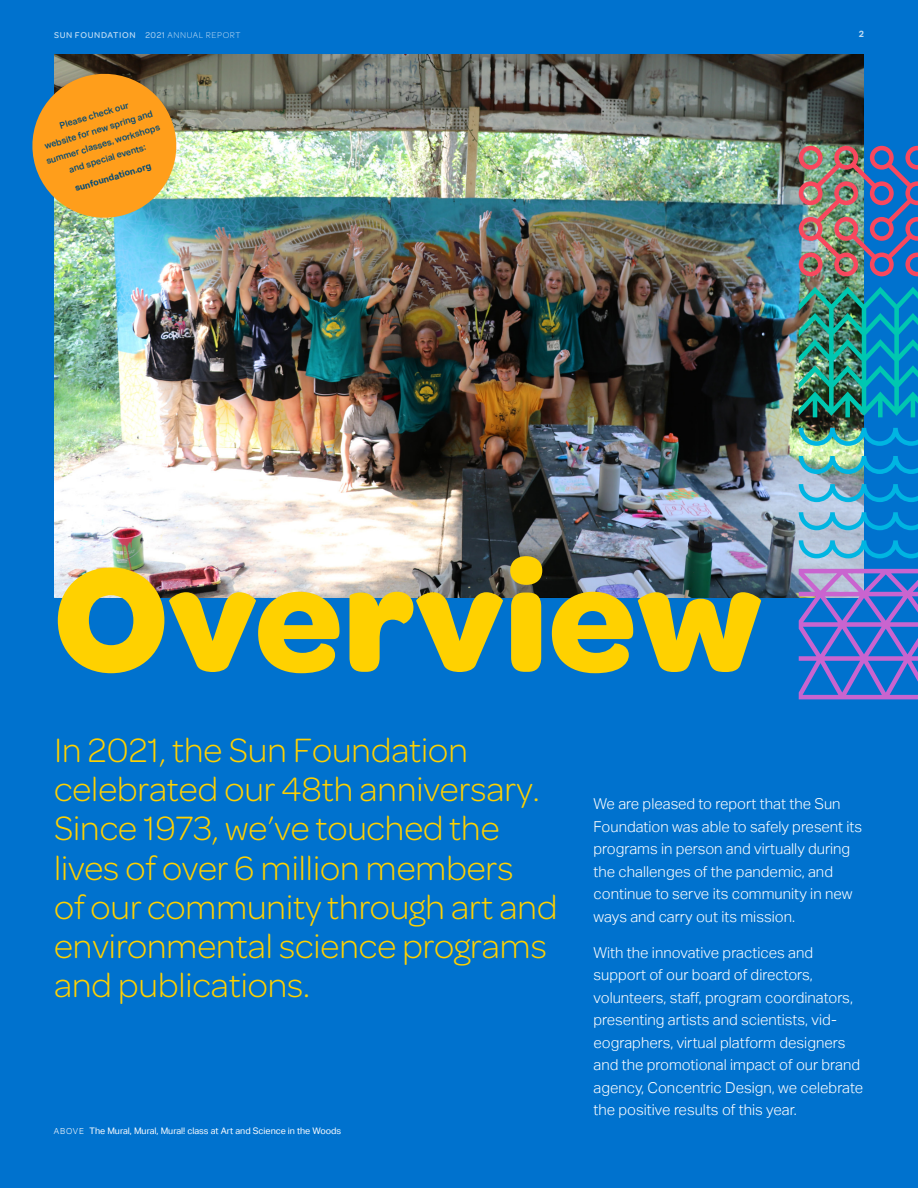
<style>
.page{position:relative;width:918px;height:1188px;background:#0072ce}
.page>*{position:absolute;margin:0;border:0;box-sizing:border-box;transform-origin:0 0}
.t1{font:700 156.75px "Omnes";color:#ffd100}
.Section__Intro{font:300 36px/39.3px "Omnes";color:#ffd100}
.Body__10pt_Light{font:300 15px/22.5px "Aktiv Grotesk";color:#fff}
.Body__8pt_Regular{font:500 9px/15px "Aktiv Grotesk";color:#004976;text-align:center}
.t2{font:9px "Aktiv Grotesk";color:#fff}
.t3{font:500 9px "Omnes";letter-spacing:.07em;color:#fff}
.Body__8pt_Regular-2{font:700 9px "Aktiv Grotesk";color:#004976}
.t4{font:700 9px "Aktiv Grotesk";color:#fff}
.s1{font-weight:400}
.s2{font-weight:300}
.s3{font-weight:300;font-size:8.25px}
</style>
<div class="page">
<img style="left:54px;top:54px;width:810px;height:544px">
<svg style="left:799px;top:569px;width:119px;height:130px"></svg>
<img style="left:799px;top:146px;width:119px;height:130px">
<img style="left:799px;top:428px;width:119px;height:18px">
<svg style="left:799px;top:456px;width:119px;height:18px"></svg>
<svg style="left:799px;top:484px;width:119px;height:18px"></svg>
<svg style="left:799px;top:512px;width:119px;height:18px"></svg>
<svg style="left:799px;top:540px;width:119px;height:18px"></svg>
<img style="left:799px;top:287px;width:119px;height:130px">
<svg style="left:32px;top:65px;width:153px;height:161px"></svg>
<p class="t3" style="left:54px;top:29px;width:188px">SUN FOUNDATION <span class="s1">2021</span> <span class="s2">ANNUAL REPORT</span></p>
<p class="t4" style="left:859px;top:28px;width:7px">2</p>
<p class="Body__8pt_Regular" style="left:36px;top:125px;width:120px;rotate:-17deg">Please check our<br>website for new spring and summer classes, workshops and special events:</p>
<p class="Body__8pt_Regular-2" style="left:74px;top:183px;width:80px;rotate:-17deg">sunfoundation.org</p>
<p class="t1" style="left:54px;top:508px;width:710px">Overview</p>
<p class="Section__Intro" style="left:54px;top:728px;width:505px">In 2021, the Sun Foundation celebrated our 48th anniversary.<br>Since 1973, we’ve touched the lives of over 6 million members<br>of our community through art and environmental science programs and publications.</p>
<p class="t2" style="left:54px;top:1126px;width:289px"><span class="s3">ABOVE</span> The Mural, Mural, Mural! class at Art and Science in the Woods</p>
<p class="Body__10pt_Light" style="left:594px;top:793px;width:270px">We are pleased to report that the Sun Foundation was able to safely present its programs in person and virtually during the challenges of the pandemic, and continue to serve its community in new ways and carry out its mission.</p>
<p class="Body__10pt_Light" style="left:594px;top:941px;width:271px">With the innovative practices and support of our board of directors, volunteers, staff, program coordinators, presenting artists and scientists, vid&shy;eographers, virtual platform designers and the promotional impact of our brand agency, Concentric Design, we celebrate the positive results of this year.</p>
</div>
